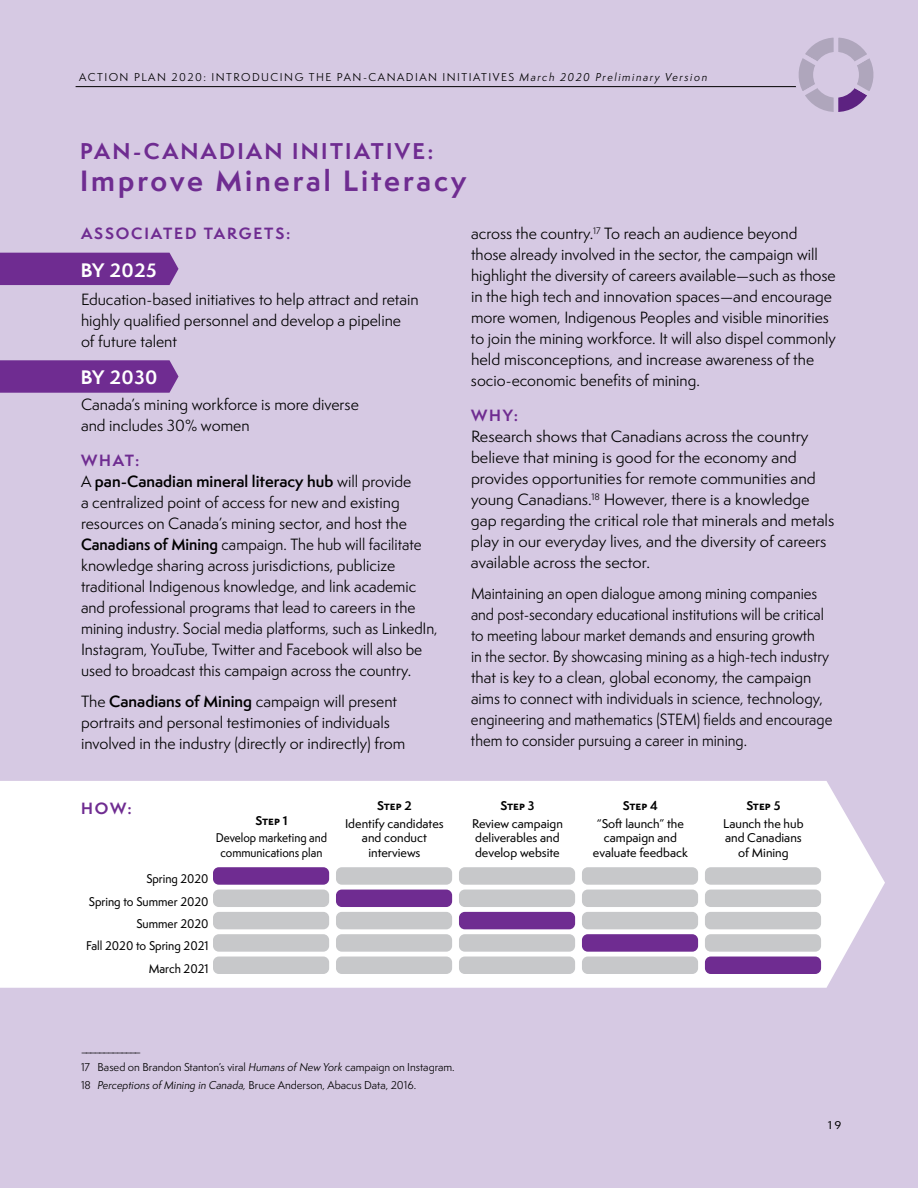
<style>
.page{position:relative;width:918px;height:1188px;background:#d6c9e3}
.page>*{position:absolute;margin:0;border:0;box-sizing:border-box;transform-origin:0 0}
.t1{font:700 27px "Semplicita Pro";letter-spacing:.11em;color:#6f2c91}
.t2{font:700 21px "Semplicita Pro";letter-spacing:.11em;color:#6f2c91}
.t3{font:700 18px "Semplicita Pro";letter-spacing:.03em;color:#fff}
.t4{font:15px/21px "Semplicita Pro";color:#000}
.t5{font:15px/21px "Semplicita Pro";color:#000;scale:.94 1}
.t6{font:700 15px "Semplicita Pro";letter-spacing:.12em;color:#6f2c91}
.t7{font:500 11.7px/14.5px "Semplicita Pro";color:#000;text-align:center}
.t8{font:500 11.7px "Semplicita Pro";color:#000;scale:.95 1}
.t9{font:500 11.7px/14.5px "Semplicita Pro";color:#000;text-align:center;scale:.92 1}
.t10{font:700 11.7px "Semplicita Pro";color:#000}
.t11{font:500 11.7px "Semplicita Pro";color:#000;scale:.94 1}
.t12{font:10.5px/18px "Semplicita Pro";color:#000}
.t13{font:10.5px "Semplicita Pro";letter-spacing:.14em;color:#000}
.s1{font-style:italic}
.s2{font-weight:600}
</style>
<div class="page">
<div style="left:0;top:253px;width:178px;height:32px;background:#6f2c91"></div>
<svg style="left:0;top:360px;width:178px;height:33px;background:#733294"></svg>
<div style="left:0;top:781px;width:885px;height:207px;background:#fff"></div>
<div style="left:213px;top:867px;width:116px;height:18px;background:#6f2c91;border-radius:6px"></div>
<div style="left:336px;top:867px;width:116px;height:18px;background:#c7c8ca;border-radius:6px"></div>
<div style="left:459px;top:867px;width:116px;height:18px;background:#c7c8ca;border-radius:6px"></div>
<div style="left:582px;top:867px;width:116px;height:18px;background:#c7c8ca;border-radius:6px"></div>
<div style="left:705px;top:867px;width:116px;height:18px;background:#c7c8ca;border-radius:6px"></div>
<div style="left:213px;top:890px;width:116px;height:17px;background:#c7c8ca;border-radius:6px"></div>
<div style="left:336px;top:890px;width:116px;height:17px;background:#6f2c91;border-radius:6px"></div>
<div style="left:459px;top:890px;width:116px;height:17px;background:#c7c8ca;border-radius:6px"></div>
<div style="left:582px;top:890px;width:116px;height:17px;background:#c7c8ca;border-radius:6px"></div>
<div style="left:705px;top:890px;width:116px;height:17px;background:#c7c8ca;border-radius:6px"></div>
<div style="left:213px;top:912px;width:116px;height:17px;background:#c7c8ca;border-radius:6px"></div>
<div style="left:336px;top:912px;width:116px;height:17px;background:#c7c8ca;border-radius:6px"></div>
<div style="left:459px;top:912px;width:116px;height:17px;background:#6f2c91;border-radius:6px"></div>
<div style="left:582px;top:912px;width:116px;height:17px;background:#c7c8ca;border-radius:6px"></div>
<div style="left:705px;top:912px;width:116px;height:17px;background:#c7c8ca;border-radius:6px"></div>
<div style="left:213px;top:934px;width:116px;height:18px;background:#c7c8ca;border-radius:6px"></div>
<div style="left:336px;top:934px;width:116px;height:18px;background:#c7c8ca;border-radius:6px"></div>
<div style="left:459px;top:934px;width:116px;height:18px;background:#c7c8ca;border-radius:6px"></div>
<div style="left:582px;top:934px;width:116px;height:18px;background:#6f2c91;border-radius:6px"></div>
<div style="left:705px;top:934px;width:116px;height:18px;background:#c7c8ca;border-radius:6px"></div>
<div style="left:213px;top:957px;width:116px;height:17px;background:#c7c8ca;border-radius:6px"></div>
<div style="left:336px;top:957px;width:116px;height:17px;background:#c7c8ca;border-radius:6px"></div>
<div style="left:459px;top:957px;width:116px;height:17px;background:#c7c8ca;border-radius:6px"></div>
<div style="left:582px;top:957px;width:116px;height:17px;background:#c7c8ca;border-radius:6px"></div>
<div style="left:705px;top:957px;width:116px;height:17px;background:#6f2c91;border-radius:6px"></div>
<hr style="left:76px;top:86px;width:727px;height:1px;background:#000">
<svg style="left:795px;top:37px;width:79px;height:75px"></svg>
<div style="left:813px;top:52px;width:46px;height:46px;background:#d6c9e3;border-radius:50%"></div>
<p class="t13" style="left:79px;top:69px;width:630px">ACTION PLAN 2020: INTRODUCING THE PAN-CANADIAN INITIATIVES <span class="s1">March 2020 Preliminary Version</span></p>
<h3 class="t2" style="left:80px;top:135px;width:355px">PAN-CANADIAN INITIATIVE:</h3>
<h3 class="t1" style="left:80px;top:161px;width:388px">Improve Mineral Literacy</h3>
<h4 class="t6" style="left:81px;top:222px;width:211px">ASSOCIATED TARGETS:</h4>
<h4 class="t3" style="left:81px;top:256px;width:78px">BY 2025</h4>
<p class="t4" style="left:81px;top:289px;width:339px">Education-based initiatives to help attract and retain highly qualified personnel and develop a pipeline<br>of future talent</p>
<h4 class="t3" style="left:81px;top:364px;width:78px">BY 2030</h4>
<p class="t4" style="left:81px;top:394px;width:279px">Canada’s mining workforce is more diverse and includes 30% women</p>
<h4 class="t6" style="left:81px;top:449px;width:60px">WHAT:</h4>
<p class="t4" style="left:81px;top:470px;width:358px">A <span class="s2">pan-Canadian mineral literacy hub</span> will provide<br>a centralized point of access for new and existing resources on Canada’s mining sector, and host the <span class="s2">Canadians of Mining</span> campaign. The hub will facilitate knowledge sharing across jurisdictions, publicize traditional Indigenous knowledge, and link academic and professional programs that lead to careers in the mining industry. Social media platforms, such as LinkedIn, Instagram, YouTube, Twitter and Facebook will also be used to broadcast this campaign across the country.</p>
<p class="t4" style="left:81px;top:691px;width:326px">The <span class="s2">Canadians of Mining</span> campaign will present portraits and personal testimonies of individuals involved in the industry (directly or indirectly) from</p>
<p class="t4" style="left:471px;top:223px;width:366px">across the country.<sup>17</sup> To reach an audience beyond those already involved in the sector, the campaign will highlight the diversity of careers available—such as those in the high tech and innovation spaces—and encourage more women, Indigenous Peoples and visible minorities to join the mining workforce. It will also dispel commonly held misconceptions, and increase awareness of the socio-economic benefits of mining.</p>
<h4 class="t6" style="left:471px;top:404px;width:49px">WHY:</h4>
<p class="t4" style="left:471px;top:425px;width:365px">Research shows that Canadians across the country believe that mining is good for the economy and provides opportunities for remote communities and young Canadians.<sup>18</sup> However, there is a knowledge gap regarding the critical role that minerals and metals play in our everyday lives, and the diversity of careers available across the sector.</p>
<p class="t5" style="left:471px;top:583px;width:386px">Maintaining an open dialogue among mining companies and post-secondary educational institutions will be critical to meeting labour market demands and ensuring growth<br>in the sector. By showcasing mining as a high-tech industry that is key to a clean, global economy, the campaign aims to connect with individuals in science, technology, engineering and mathematics (STEM) fields and encourage them to consider pursuing a career in mining.</p>
<h4 class="t6" style="left:81px;top:797px;width:52px">HOW:</h4>
<p class="t11" style="left:146px;top:871px;width:68px">Spring 2020</p>
<p class="t8" style="left:89px;top:893px;width:128px">Spring to Summer 2020</p>
<p class="t8" style="left:136px;top:915px;width:77px">Summer 2020</p>
<p class="t8" style="left:86px;top:938px;width:130px">Fall 2020 to Spring 2021</p>
<p class="t8" style="left:149px;top:960px;width:64px">March 2021</p>
<p class="t10" style="left:255px;top:812px;width:34px">Step 1</p>
<p class="t9" style="left:216px;top:830px;width:122px">Develop marketing and communications plan</p>
<p class="t10" style="left:377px;top:797px;width:36px">Step 2</p>
<p class="t7" style="left:345px;top:816px;width:100px">Identify candidates and conduct interviews</p>
<p class="t10" style="left:500px;top:797px;width:36px">Step 3</p>
<p class="t7" style="left:472px;top:816px;width:92px;text-align:left">Review campaign deliverables and develop website</p>
<p class="t10" style="left:623px;top:797px;width:37px">Step 4</p>
<p class="t7" style="left:593px;top:816px;width:97px">“Soft launch” the campaign and evaluate feedback</p>
<p class="t12" style="left:81px;top:1039px;width:62px">_____________</p>
<p class="t12" style="left:81px;top:1057px;width:375px">17 Based on Brandon Stanton’s viral <span class="s1">Humans of New York</span> campaign on Instagram.<br>18 <span class="s1">Perceptions of Mining in Canada,</span> Bruce Anderson, Abacus Data, 2016.</p>
<p class="t10" style="left:746px;top:797px;width:36px">Step 5</p>
<p class="t7" style="left:723px;top:816px;width:82px">Launch the hub and Canadians of Mining</p>
<p class="t4" style="left:828px;top:1113px;width:15px">19</p>
</div>
